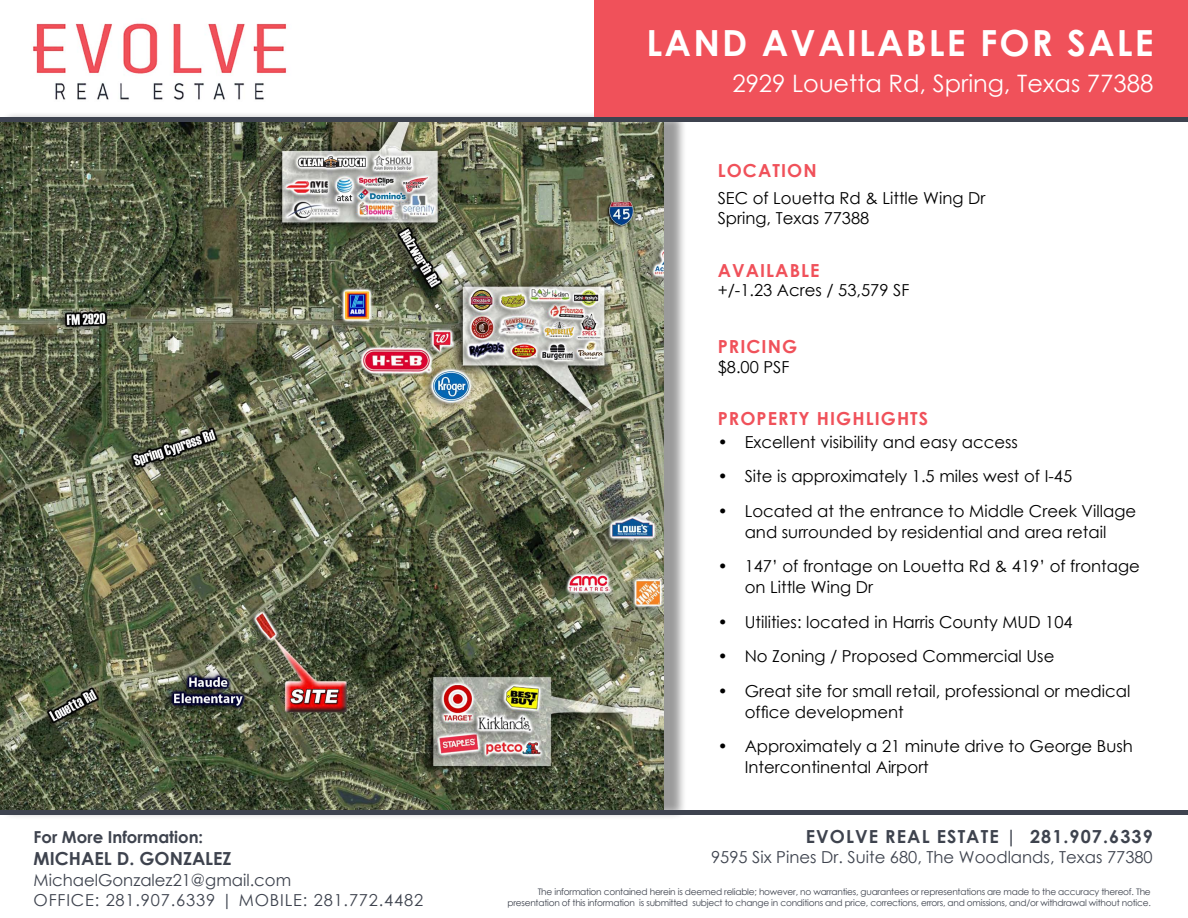
<style>
.page{position:relative;width:1188px;height:918px;background:#fff}
.page>*{position:absolute;margin:0;border:0;box-sizing:border-box;transform-origin:0 0}
.t1{font:700 36px "Century Gothic";letter-spacing:.06em;color:#fff}
.t2{font:24px "Century Gothic";color:#fff}
.t3{font:700 18px "Century Gothic";letter-spacing:.06em;color:#f0515a}
.t4{font:700 18px "Century Gothic";letter-spacing:.06em;color:#3e434e}
.t5{font:700 18px "Century Gothic";color:#3e434e}
.t6{font:16.5px/21px "Century Gothic";color:#000}
.t7{font:16.5px/19.8px "Century Gothic";letter-spacing:.05em;color:#3e434e}
.t8{font:16.5px "Century Gothic";color:#3e434e}
.t9{font:700 16.5px "Century Gothic";color:#3e434e}
.t10{font:9px/10.8px "Century Gothic";letter-spacing:-.025em;color:#3e434e;text-align:right}
</style>
<div class="page">
<div style="left:0;top:111px;width:687px;height:708px;background:#000;opacity:.4"></div>
<img style="left:0;top:121px;width:664px;height:689px">
<div style="left:0;top:810px;width:1188px;height:5px;background:#3e434f"></div>
<div style="left:594px;top:0;width:594px;height:121px;background:#f0515a"></div>
<img style="left:33px;top:23px;width:254px;height:77px">
<hr style="left:0;top:117px;width:1188px;height:4px;background:#3e434f">
<p class="t9" style="left:34px;top:825px;width:171px">For More Information:</p>
<p class="t5" style="left:34px;top:845px;width:199px">MICHAEL D. GONZALEZ</p>
<p class="t7" style="left:34px;top:870px;width:391px">MichaelGonzalez21@gmail.com<br>OFFICE: 281.907.6339 | MOBILE: 281.772.4482</p>
<h1 class="t1" style="left:647px;top:16px;width:508px">LAND AVAILABLE FOR SALE</h1>
<h2 class="t2" style="left:732px;top:67px;width:423px">2929 Louetta Rd, Spring, Texas 77388</h2>
<h1 class="t1" style="left:746px;top:16px;width:406px">6.5 CRES ON TX-105</h1>
<h2 class="t2" style="left:747px;top:67px;width:406px">Highway 105 | Montgomery, Texas</h2>
<p class="t3" style="left:718px;top:157px;width:100px">LOCATION</p>
<p class="t6" style="left:718px;top:188px;width:269px;line-height:19.8px">SEC of Louetta Rd &amp; Little Wing Dr<br>Spring, Texas 77388</p>
<p class="t3" style="left:718px;top:257px;width:103px">AVAILABLE</p>
<p class="t6" style="left:718px;top:279px;width:193px">+/-1.23 Acres / 53,579 SF</p>
<p class="t3" style="left:718px;top:333px;width:81px">PRICING</p>
<p class="t6" style="left:718px;top:357px;width:73px">$8.00 PSF</p>
<p class="t3" style="left:718px;top:405px;width:212px">PROPERTY HIGHLIGHTS</p>
<p class="t6" style="left:718px;top:431px;width:302px">• Excellent visibility and easy access</p>
<p class="t6" style="left:718px;top:466px;width:356px">• Site is approximately 1.5 miles west of I-45</p>
<p class="t6" style="left:718px;top:500px;width:420px;text-align:center">• Located at the entrance to Middle Creek Village and surrounded by residential and area retail</p>
<p class="t6" style="left:745px;top:556px;width:397px;text-indent:-27px">• 147’ of frontage on Louetta Rd &amp; 419’ of frontage on Little Wing Dr</p>
<p class="t6" style="left:718px;top:611px;width:356px">• Utilities: located in Harris County MUD 104</p>
<p class="t6" style="left:718px;top:646px;width:338px">• No Zoning / Proposed Commercial Use</p>
<p class="t6" style="left:745px;top:680px;width:387px;text-indent:-27px">• Great site for small retail, professional or medical office development</p>
<p class="t6" style="left:745px;top:736px;width:390px;text-indent:-27px">• Approximately a 21 minute drive to George Bush<br>Intercontinental Airport</p>
<p class="t4" style="left:806px;top:823px;width:349px">EVOLVE REAL ESTATE | 281.907.6339</p>
<p class="t8" style="left:711px;top:845px;width:443px">9595 Six Pines Dr. Suite 680, The Woodlands, Texas 77380</p>
<p class="t10" style="left:507px;top:887px;width:645px">The information contained herein is deemed reliable; however, no warranties, guarantees or representations are made to the accuracy thereof. The presentation of this information is submitted subject to change in conditions and price, corrections, errors, and omissions, and/or withdrawal without notice.</p>
</div>
